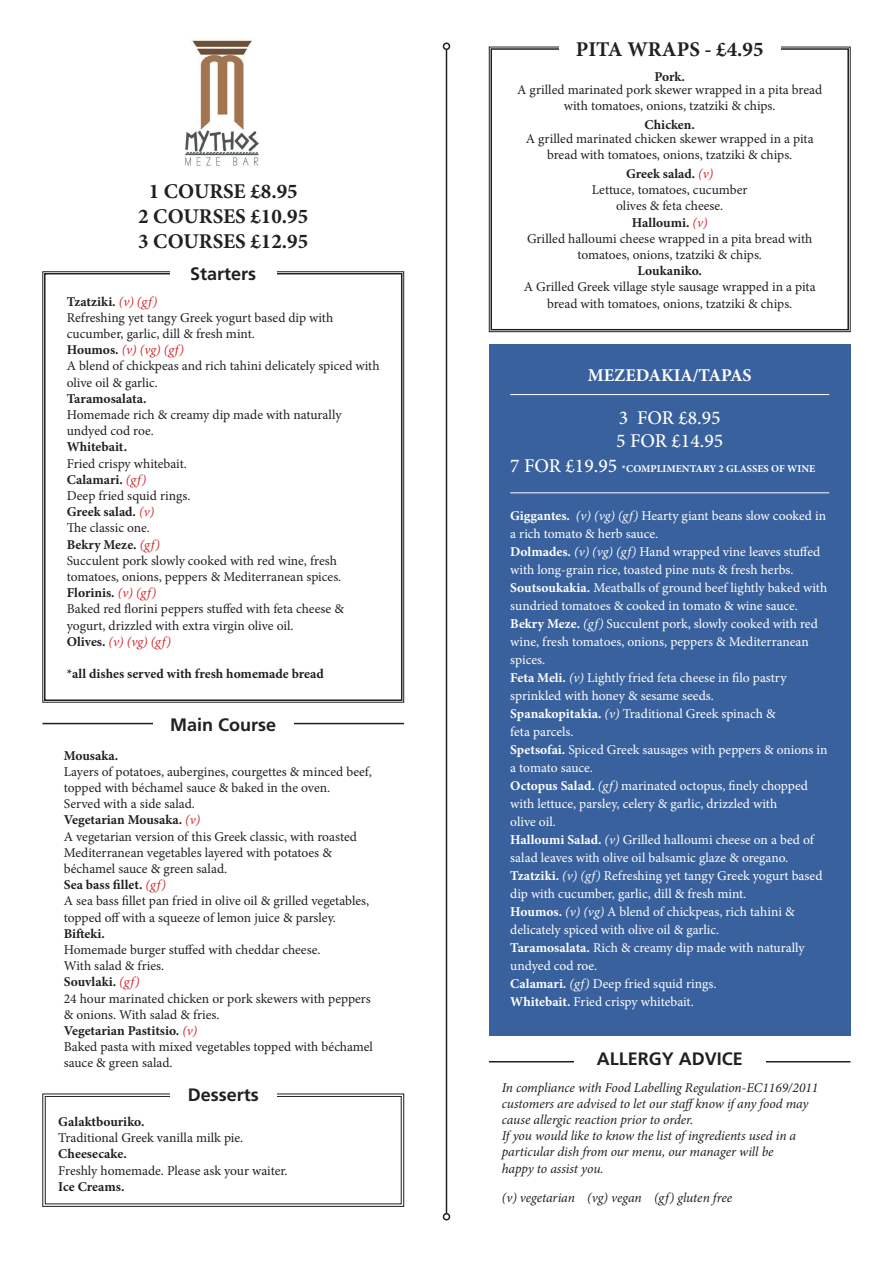
<style>
.page{position:relative;width:893px;height:1263px;background:#fff}
.page>*{position:absolute;margin:0;border:0;box-sizing:border-box;transform-origin:0 0}
.t1{font:700 21px/25.2px "Minion Pro";color:#231f20;text-align:center}
.t2{font:500 19.5px/23.4px "Minion Pro";color:#fff}
.t3{font:700 18px "Frutiger";color:#231f20}
.t4{font:700 18px "Minion Pro";color:#fff}
.t5{font:13.5px/16.2px "Minion Pro";color:#231f20}
.t6{font:13.5px/18px "Minion Pro";color:#fff}
.t7{font:italic 13.5px/16.2px "Minion Pro";letter-spacing:-.005em;color:#231f20}
.t8{font:700 13.5px "Minion Pro";color:#231f20}
.t9{font:700 10.5px "Minion Pro";color:#fff}
.s1{font-weight:700}
.s2{font-style:italic;color:#d1232a}
.s3{font-weight:500;font-size:19.5px}
.s4{font-style:italic}
</style>
<div class="page">
<img style="left:185px;top:40px;width:74px;height:126px">
<svg style="left:42px;top:271px;width:362px;height:432px"></svg>
<div style="left:44px;top:273px;width:358px;height:428px;border:2px solid #231f20"></div>
<div style="left:170px;top:266px;width:106px;height:15px;background:#fff"></div>
<hr style="left:43px;top:723px;width:361px;height:1px;background:#231f20">
<div style="left:153px;top:717px;width:140px;height:14px;background:#fff"></div>
<svg style="left:42px;top:1093px;width:362px;height:114px"></svg>
<div style="left:45px;top:1096px;width:356px;height:108px;border:1px solid #231f20"></div>
<div style="left:170px;top:1086px;width:106px;height:30px;background:#fff"></div>
<hr style="left:489px;top:1061px;width:361px;height:1px;background:#231f20">
<div style="left:574px;top:1051px;width:191px;height:31px;background:#fff"></div>
<hr style="left:446px;top:49px;width:1px;height:1165px;background:#231f20">
<div style="left:443px;top:43px;width:7px;height:7px;border:2px solid #231f20;border-radius:50%"></div>
<div style="left:443px;top:1213px;width:7px;height:7px;border:2px solid #231f20;border-radius:50%"></div>
<svg style="left:489px;top:47px;width:362px;height:285px"></svg>
<div style="left:490px;top:48px;width:359px;height:282px;border:2px solid #231f20"></div>
<div style="left:559px;top:38px;width:221px;height:33px;background:#fff"></div>
<div style="left:489px;top:344px;width:361px;height:691px;background:#39619e"></div>
<hr style="left:510px;top:394px;width:319px;height:1px;background:#fff">
<hr style="left:510px;top:492px;width:319px;height:1px;background:#fff">
<h1 class="t1" style="left:138px;top:178px;width:172px">1 COURSE £8.95<br>2 COURSES £10.95<br>3 COURSES £12.95</h1>
<h3 class="t3" style="left:190px;top:263px;width:68px">Starters</h3>
<p class="t5" style="left:67px;top:293px;width:314px"><span class="s1">Tzatziki.</span> <span class="s2">(v) (gf)<br></span>Refreshing yet tangy Greek yogurt based dip with cucumber, garlic, dill &amp; fresh mint.<br><span class="s1">Houmos.</span> <span class="s2">(v) (vg) (gf)<br></span>A blend of chickpeas and rich tahini delicately spiced with olive oil &amp; garlic.</p>
<p class="t8" style="left:67px;top:389px;width:81px">Taramosalata.</p>
<p class="t5" style="left:67px;top:407px;width:276px">Homemade rich &amp; creamy dip made with naturally undyed cod roe.</p>
<p class="t8" style="left:67px;top:437px;width:62px">Whitebait.</p>
<p class="t5" style="left:67px;top:455px;width:279px">Fried crispy whitebait.<br><span class="s1">Calamari.</span> <span class="s2">(gf)<br></span>Deep fried squid rings.<br><span class="s1">Greek salad.</span> <span class="s2">(v)<br></span>The classic one.<br><span class="s1">Bekry Meze.</span> <span class="s2">(gf)<br></span>Succulent pork slowly cooked with red wine, fresh tomatoes, onions, peppers &amp; Mediterranean spices.<br><span class="s1">Florinis.</span> <span class="s2">(v) (gf)<br></span>Baked red florini peppers stuffed with feta cheese &amp; yogurt, drizzled with extra virgin olive oil.<br><span class="s1">Olives.</span> <span class="s2">(v) (vg) (gf)</span></p>
<p class="t8" style="left:67px;top:664px;width:259px">*all dishes served with fresh homemade bread</p>
<h3 class="t3" style="left:170px;top:714px;width:108px">Main Course</h3>
<p class="t8" style="left:64px;top:746px;width:56px">Mousaka.</p>
<p class="t5" style="left:64px;top:763px;width:310px">Layers of potatoes, aubergines, courgettes &amp; minced beef, topped with béchamel sauce &amp; baked in the oven.<br>Served with a side salad.<br><span class="s1">Vegetarian Mousaka.</span> <span class="s2">(v)<br></span>A vegetarian version of this Greek classic, with roasted Mediterranean vegetables layered with potatoes &amp; béchamel sauce &amp; green salad.<br><span class="s1">Sea bass fillet.</span> <span class="s2">(gf)<br></span>A sea bass fillet pan fried in olive oil &amp; grilled vegetables, topped off with a squeeze of lemon juice &amp; parsley.</p>
<p class="t8" style="left:64px;top:924px;width:43px">Bifteki.</p>
<p class="t5" style="left:64px;top:942px;width:311px">Homemade burger stuffed with cheddar cheese.<br>With salad &amp; fries.<br><span class="s1">Souvlaki.</span> <span class="s2">(gf)<br></span>24 hour marinated chicken or pork skewers with peppers &amp; onions. With salad &amp; fries.<br><span class="s1">Vegetarian Pastitsio.</span> <span class="s2">(v)<br></span>Baked pasta with mixed vegetables topped with béchamel sauce &amp; green salad.</p>
<h3 class="t3" style="left:188px;top:1084px;width:72px">Desserts</h3>
<p class="t8" style="left:58px;top:1112px;width:88px">Galaktbouriko.</p>
<p class="t5" style="left:58px;top:1130px;width:186px">Traditional Greek vanilla milk pie.</p>
<p class="t8" style="left:58px;top:1145px;width:70px">Cheesecake.</p>
<p class="t5" style="left:58px;top:1162px;width:231px">Freshly homemade. Please ask your waiter.</p>
<p class="t8" style="left:58px;top:1177px;width:68px">Ice Creams.</p>
<h1 class="t1" style="left:576px;top:36px;width:189px">PITA WRAPS - £4.95</h1>
<p class="t8" style="left:655px;top:67px;width:32px">Pork.</p>
<p class="t5" style="left:517px;top:82px;width:307px;text-align:center">A grilled marinated pork skewer wrapped in a pita bread with tomatoes, onions, tzatziki &amp; chips.</p>
<p class="t8" style="left:645px;top:116px;width:52px">Chicken.</p>
<p class="t5" style="left:526px;top:130px;width:289px;text-align:center">A grilled marinated chicken skewer wrapped in a pita bread with tomatoes, onions, tzatziki &amp; chips.</p>
<p class="t5" style="left:527px;top:166px;width:287px;text-align:center"><span class="s1">Greek salad.</span> <span class="s2">(v)<br></span>Lettuce, tomatoes, cucumber<br>olives &amp; feta cheese.<br><span class="s1">Halloumi.</span> <span class="s2">(v)<br></span>Grilled halloumi cheese wrapped in a pita bread with tomatoes, onions, tzatziki &amp; chips.</p>
<p class="t8" style="left:637px;top:261px;width:66px">Loukaniko.</p>
<p class="t5" style="left:524px;top:279px;width:293px;text-align:center">A Grilled Greek village style sausage wrapped in a pita bread with tomatoes, onions, tzatziki &amp; chips.</p>
<h3 class="t4" style="left:588px;top:363px;width:165px">MEZEDAKIA/TAPAS</h3>
<h2 class="t2" style="left:616px;top:406px;width:108px">3 FOR £8.95<br>5 FOR £14.95</h2>
<p class="t9" style="left:510px;top:461px;width:306px"><span class="s3">7 FOR £19.95</span> *COMPLIMENTARY 2 GLASSES OF WINE</p>
<p class="t6" style="left:510px;top:507px;width:319px"><span class="s1">Giggantes.</span> <span class="s4">(v) (vg) (gf)</span> Hearty giant beans slow cooked in a rich tomato &amp; herb sauce.<br><span class="s1">Dolmades.</span> <span class="s4">(v) (vg) (gf)</span> Hand wrapped vine leaves stuffed with long-grain rice, toasted pine nuts &amp; fresh herbs.<br><span class="s1">Soutsoukakia.</span> Meatballs of ground beef lightly baked with sundried tomatoes &amp; cooked in tomato &amp; wine sauce.<br><span class="s1">Bekry Meze.</span> <span class="s4">(gf)</span> Succulent pork, slowly cooked with red wine, fresh tomatoes, onions, peppers &amp; Mediterranean spices.<br><span class="s1">Feta Meli.</span> <span class="s4">(v)</span> Lightly fried feta cheese in filo pastry sprinkled with honey &amp; sesame seeds.<br><span class="s1">Spanakopitakia.</span> <span class="s4">(v)</span> Traditional Greek spinach &amp;<br>feta parcels.<br><span class="s1">Spetsofai.</span> Spiced Greek sausages with peppers &amp; onions in a tomato sauce.<br><span class="s1">Octopus Salad.</span> <span class="s4">(gf)</span> marinated octopus, finely chopped with lettuce, parsley, celery &amp; garlic, drizzled with<br>olive oil.<br><span class="s1">Halloumi Salad.</span> <span class="s4">(v)</span> Grilled halloumi cheese on a bed of salad leaves with olive oil balsamic glaze &amp; oregano.<br><span class="s1">Tzatziki.</span> <span class="s4">(v) (gf)</span> Refreshing yet tangy Greek yogurt based dip with cucumber, garlic, dill &amp; fresh mint.<br><span class="s1">Houmos.</span> <span class="s4">(v) (vg)</span> A blend of chickpeas, rich tahini &amp; delicately spiced with olive oil &amp; garlic.<br><span class="s1">Taramosalata.</span> Rich &amp; creamy dip made with naturally undyed cod roe.<br><span class="s1">Calamari.</span> <span class="s4">(gf)</span> Deep fried squid rings.<br><span class="s1">Whitebait.</span> Fried crispy whitebait.</p>
<h3 class="t3" style="left:597px;top:1048px;width:148px">ALLERGY ADVICE</h3>
<p class="t7" style="left:502px;top:1079px;width:318px">In compliance with Food Labelling Regulation-EC1169/2011 customers are advised to let our staffknow if any food may cause allergic reaction prior to order.<br>If you would like to know the list of ingredients used in a particular dish from our menu, our manager will be<br>happy to assist you.</p>
<p class="t7" style="left:502px;top:1190px;width:232px">(v) vegetarian (vg) vegan (gf) gluten free</p>
</div>
